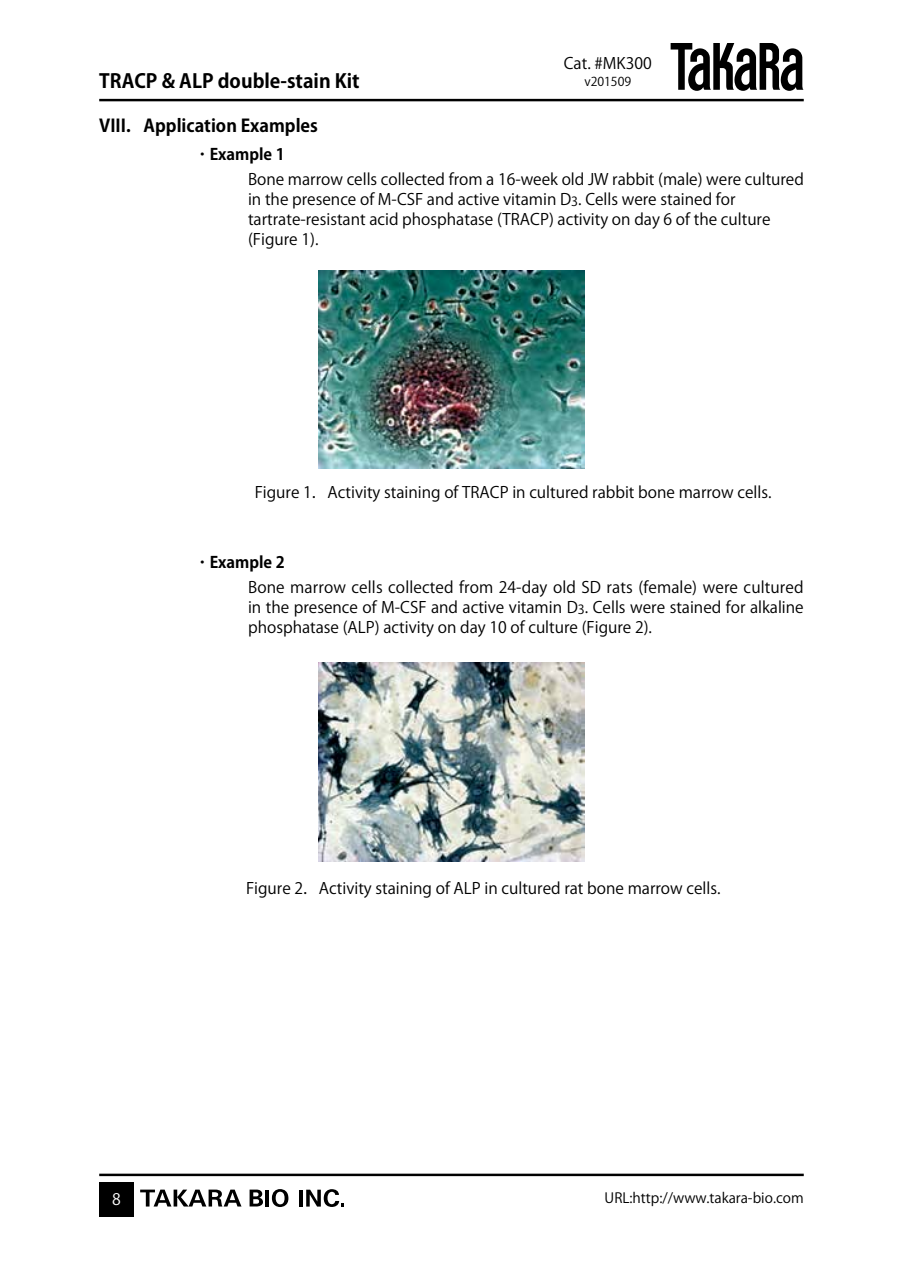
<style>
.page{position:relative;width:903px;height:1275px;background:#fff}
.page>*{position:absolute;margin:0;border:0;box-sizing:border-box;transform-origin:0 0}
.t1{font:700 19.25px "Koz Go Pro";color:#000}
.t2{font:700 17.5px "Koz Go Pro";color:#000}
.t3{font:15.75px/19.8px "Koz Go Pro";color:#000}
.t4{font:700 15.75px "Koz Go Pro";color:#000}
.t5{font:15.75px "Koz Go Pro";color:#fff}
.t6{font:14px "Koz Go Pro";color:#000}
.t7{font:12.25px "Koz Go Pro";color:#000}
</style>
<div class="page">
<img style="left:319px;top:270px;width:265px;height:199px">
<img style="left:319px;top:663px;width:265px;height:198px">
<hr style="left:99px;top:99px;width:705px;height:2px;background:#000">
<hr style="left:99px;top:1174px;width:705px;height:2px;background:#000">
<div style="left:99px;top:1182px;width:35px;height:35px;background:#000"></div>
<svg style="left:670px;top:43px;width:133px;height:48px"></svg>
<svg style="left:272px;top:1189px;width:16px;height:18px"></svg>
<svg style="left:140px;top:1189px;width:101px;height:17px"></svg>
<hr style="left:265px;top:1189px;width:4px;height:17px;background:#000">
<hr style="left:299px;top:1190px;width:4px;height:16px;background:#000">
<svg style="left:306px;top:1189px;width:38px;height:18px"></svg>
<svg style="left:250px;top:1189px;width:13px;height:18px"></svg>
<p class="t1" style="left:99px;top:69px;width:262px">TRACP &amp; ALP double-stain Kit</p>
<p class="t3" style="left:564px;top:54px;width:89px">Cat. #MK300</p>
<p class="t7" style="left:584px;top:74px;width:48px">v201509</p>
<p class="t2" style="left:99px;top:114px;width:220px">VIII．Application Examples</p>
<p class="t4" style="left:198px;top:144px;width:88px">･ Example 1</p>
<p class="t3" style="left:248px;top:170px;width:557px">Bone marrow cells collected from a 16-week old JW rabbit (male) were cultured in the presence of M-CSF and active vitamin D<sub>3</sub>. Cells were stained for tartrate-resistant acid phosphatase (TRACP) activity on day 6 of the culture (Figure 1).</p>
<p class="t3" style="left:255px;top:483px;width:518px">Figure 1．Activity staining of TRACP in cultured rabbit bone marrow cells.</p>
<p class="t4" style="left:198px;top:552px;width:88px">･ Example 2</p>
<p class="t3" style="left:248px;top:578px;width:557px;text-align:justify">Bone marrow cells collected from 24-day old SD rats (female) were cultured in the presence of M-CSF and active vitamin D<sub>3</sub>. Cells were stained for alkaline phosphatase (ALP) activity on day 10 of culture (Figure 2).</p>
<p class="t5" style="left:112px;top:1189px;width:10px">8</p>
<p class="t3" style="left:246px;top:879px;width:476px">Figure 2．Activity staining of ALP in cultured rat bone marrow cells.</p>
<p class="t6" style="left:605px;top:1189px;width:201px">URL:http://www.takara-bio.com</p>
</div>
